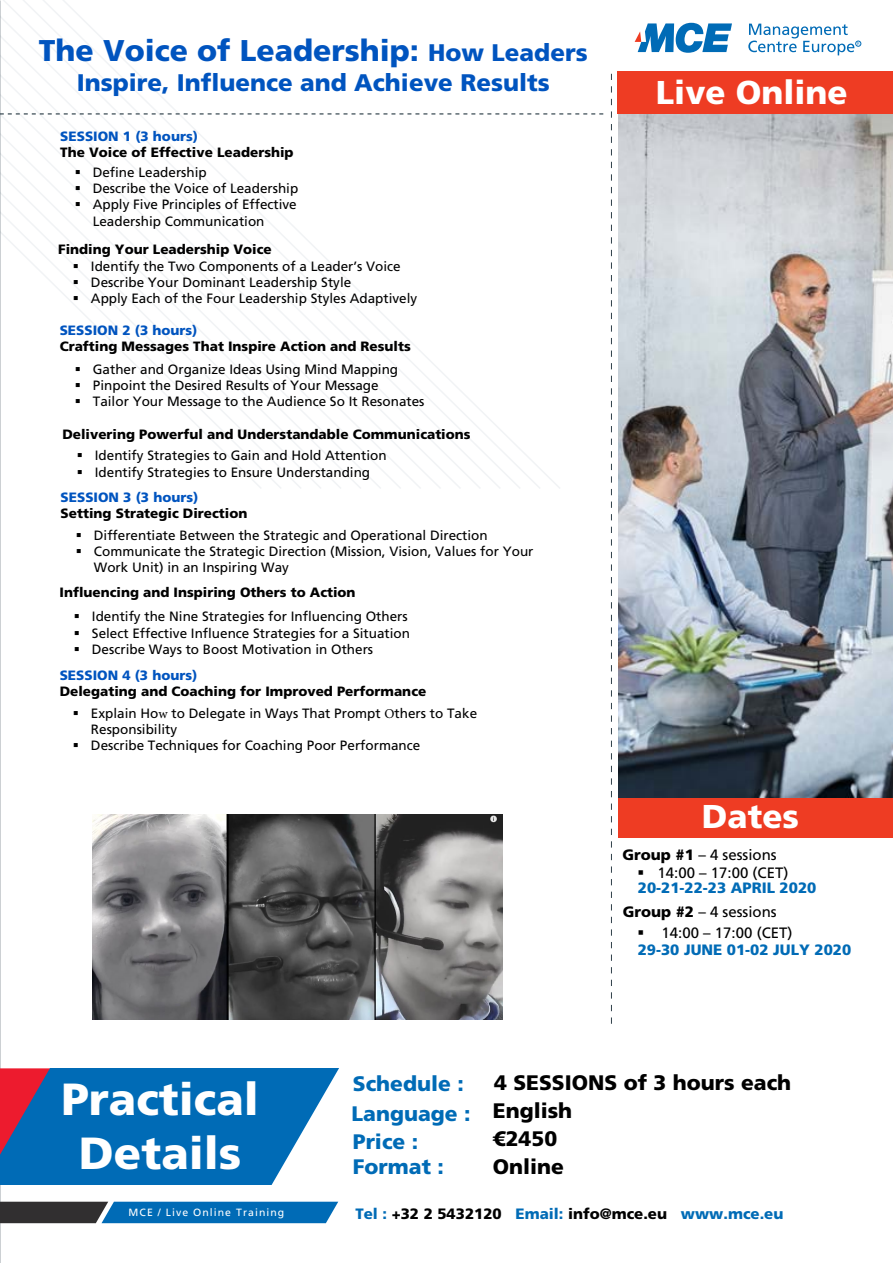
<style>
.page{position:relative;width:893px;height:1263px;background:#fff}
.page>*{position:absolute;margin:0;border:0;box-sizing:border-box;transform-origin:0 0}
.t1{font:900 45px/54px "Frutiger LT Std";color:#fff;text-align:center}
.t2{font:900 33px "Frutiger LT Std";color:#fff}
.t3{font:900 30px "Frutiger LT Std";color:#0054bf}
.t4{font:900 24px "Frutiger LT Std";color:#0054bf}
.t5{font:900 21px/27.9px "Frutiger LT Std";color:#000}
.t6{font:900 21px/30.5px "Frutiger LT Std";color:#006bb6}
.t7{font:900 15px/15.8px "Frutiger LT Std";color:#006bb6}
.t8{font:900 15px "Frutiger LT Std";color:#000}
.t9{font:15px "Frutiger LT Std";color:#000}
.t10{font:13.5px/16.2px "Frutiger LT Std";color:#000}
.t11{font:900 13.5px "Frutiger LT Std";color:#000}
.t12{font:900 13.5px "Frutiger LT Std";color:#0054bf}
.t13{font:10.5px "Frutiger LT Std";letter-spacing:.1em;color:#fff}
.s1{font-size:24px}
.s2{font-family:"Minion Pro"}
.s3{font-weight:900}
.s4{color:#000}
.s5{font-weight:400;color:#000}
.s6{color:#006bb6}
</style>
<div class="page">
<svg style="left:263px;top:113px;width:160px;height:376px"></svg>
<svg style="left:0;top:0;width:263px;height:491px"></svg>
<svg style="left:635px;top:23px;width:97px;height:30px"></svg>
<svg style="left:748px;top:24px;width:113px;height:31px"></svg>
<div style="left:617px;top:71px;width:276px;height:43px;background:#ee3c23"></div>
<div style="left:618px;top:795px;width:275px;height:42px;background:#ee3c23"></div>
<svg style="left:611px;top:74px;width:1px;height:950px"></svg>
<svg style="left:0;top:114px;width:603px;height:1px"></svg>
<img style="left:619px;top:115px;width:274px;height:682px">
<svg style="left:0;top:1068px;width:339px;height:116px;background:#2574b5"></svg>
<svg style="left:0;top:1202px;width:338px;height:21px;background:#175d90"></svg>
<img style="left:92px;top:814px;width:410px;height:205px">
<h3 class="t3" style="left:39px;top:32px;width:550px">The Voice of Leadership: <span class="s1">How Leaders</span></h3>
<h3 class="t4" style="left:77px;top:68px;width:474px">Inspire, Influence and Achieve Results</h3>
<p class="t12" style="left:60px;top:128px;width:139px">SESSION 1 (3 hours)</p>
<p class="t11" style="left:60px;top:144px;width:235px">The Voice of Effective Leadership</p>
<p class="t10" style="left:75px;top:164px;width:134px">▪ Define Leadership</p>
<p class="t10" style="left:75px;top:180px;width:225px">▪ Describe the Voice of Leadership</p>
<p class="t10" style="left:93px;top:197px;width:206px;text-indent:-18px">▪ Apply Five Principles of Effective<br>Leadership Communication</p>
<p class="t11" style="left:58px;top:241px;width:215px">Finding Your Leadership Voice</p>
<p class="t10" style="left:73px;top:258px;width:329px">▪ Identify the Two Components of a Leader’s Voice</p>
<p class="t10" style="left:73px;top:274px;width:280px">▪ Describe Your Dominant Leadership Style</p>
<p class="t10" style="left:73px;top:291px;width:346px">▪ Apply Each of the Four Leadership Styles Adaptively</p>
<p class="t12" style="left:60px;top:322px;width:139px">SESSION 2 (3 hours)</p>
<p class="t11" style="left:60px;top:338px;width:353px">Crafting Messages That Inspire Action and Results</p>
<p class="t10" style="left:75px;top:361px;width:325px">▪ Gather and Organize Ideas Using Mind Mapping</p>
<p class="t10" style="left:75px;top:377px;width:305px">▪ Pinpoint the Desired Results of Your Message</p>
<p class="t10" style="left:75px;top:394px;width:351px">▪ Tailor Your Message to the Audience So It Resonates</p>
<p class="t11" style="left:62px;top:427px;width:410px">Delivering Powerful and Understandable Communications</p>
<p class="t10" style="left:77px;top:448px;width:311px">▪ Identify Strategies to Gain and Hold Attention</p>
<p class="t10" style="left:77px;top:464px;width:295px">▪ Identify Strategies to Ensure Understanding</p>
<p class="t12" style="left:61px;top:489px;width:139px">SESSION 3 (3 hours)</p>
<p class="t11" style="left:61px;top:505px;width:188px">Setting Strategic Direction</p>
<p class="t10" style="left:76px;top:527px;width:413px">▪ Differentiate Between the Strategic and Operational Direction</p>
<p class="t10" style="left:94px;top:543px;width:441px;text-indent:-18px">▪ Communicate the Strategic Direction (Mission, Vision, Values for Your<br>Work Unit) in an Inspiring Way</p>
<p class="t11" style="left:59px;top:584px;width:298px">Influencing and Inspiring Others to Action</p>
<p class="t10" style="left:74px;top:609px;width:335px">▪ Identify the Nine Strategies for Influencing Others</p>
<p class="t10" style="left:74px;top:625px;width:338px">▪ Select Effective Influence Strategies for a Situation</p>
<p class="t10" style="left:74px;top:641px;width:301px">▪ Describe Ways to Boost Motivation in Others</p>
<p class="t12" style="left:60px;top:667px;width:139px">SESSION 4 (3 hours)</p>
<p class="t11" style="left:60px;top:683px;width:368px">Delegating and Coaching for Improved Performance</p>
<p class="t10" style="left:91px;top:706px;width:388px;line-height:15.8px;text-indent:-18px">▪ Explain Ho<span class="s2">w</span> to Delegate in Ways That Prompt <span class="s2">O</span>thers to Take<br>Responsibility</p>
<p class="t10" style="left:73px;top:738px;width:349px">▪ Describe Techniques for Coaching Poor Performance</p>
<h2 class="t2" style="left:656px;top:73px;width:193px">Live Online</h2>
<h2 class="t2" style="left:702px;top:796px;width:99px">Dates</h2>
<p class="t9" style="left:622px;top:846px;width:156px"><span class="s3">Group #1</span> – 4 sessions</p>
<p class="t7" style="left:637px;top:865px;width:180px"><span class="s4">▪</span> <span class="s5">14:00 – 17:00 (CET)<br></span>20-21-22-23 APRIL 2020</p>
<p class="t9" style="left:623px;top:903px;width:155px"><span class="s3">Group #2</span> – 4 sessions</p>
<p class="t7" style="left:637px;top:924px;width:215px;line-height:16.8px"><span class="s4">▪</span> <span class="s5">14:00 – 17:00 (CET)<br></span>29-30 JUNE 01-02 JULY 2020</p>
<h1 class="t1" style="left:61px;top:1072px;width:199px">Practical<br>Details</h1>
<h3 class="t6" style="left:351px;top:1068px;width:121px">Schedule :<br>Language :</h3>
<h3 class="t6" style="left:353px;top:1129px;width:93px;line-height:25.2px">Price :<br>Format :</h3>
<h3 class="t5" style="left:493px;top:1069px;width:300px">4 SESSIONS of 3 hours each<br>English<br>€2450<br>Online</h3>
<p class="t13" style="left:129px;top:1206px;width:157px">MCE / Live Online Training</p>
<p class="t8" style="left:355px;top:1204px;width:429px"><span class="s6">Tel :</span> +32 2 5432120 <span class="s6">Email:</span> info@mce.eu <span class="s6">www.mce.eu</span></p>
</div>
